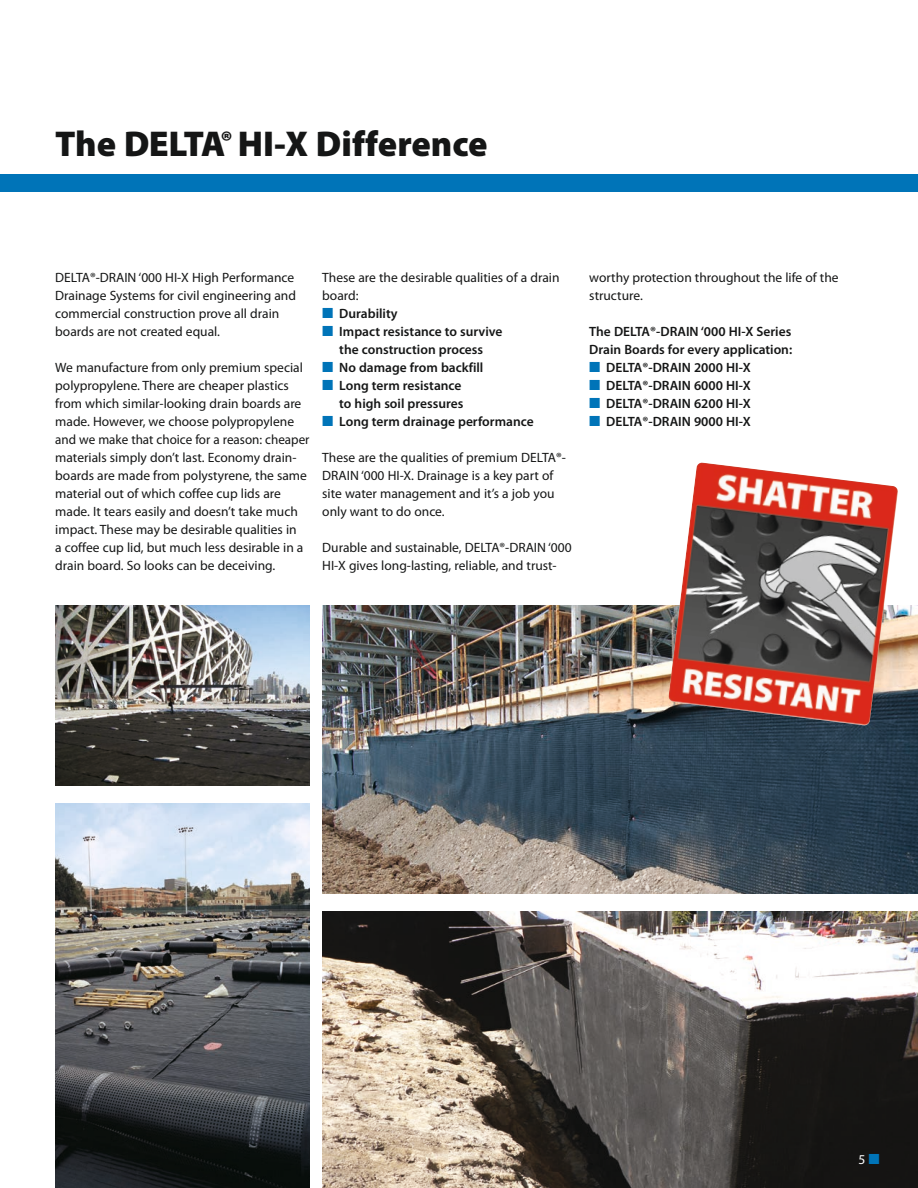
<style>
.page{position:relative;width:918px;height:1188px;background:#fff}
.page>*{position:absolute;margin:0;border:0;box-sizing:border-box;transform-origin:0 0}
.t1{font:900 36px "Myriad Pro Doerken";color:#151616}
.t2{font:13.5px/18px "Myriad Pro Doerken";color:#151616}
.t3{font:600 13.5px/18px "Myriad Pro Doerken";color:#151616;text-align:center}
.t4{font:13.5px "Myriad Pro Doerken";color:#fff}
.s1{font-family:"Delta Myriad Pro"}
.s2{color:#0074b8}
</style>
<div class="page">
<div style="left:0;top:174px;width:918px;height:18px;background:#0074b8"></div>
<img style="left:322px;top:606px;width:596px;height:288px">
<img style="left:55px;top:605px;width:255px;height:180px">
<img style="left:668px;top:463px;width:230px;height:263px">
<img style="left:322px;top:912px;width:596px;height:276px">
<img style="left:55px;top:804px;width:255px;height:384px">
<p class="t1" style="left:55px;top:120px;width:434px">The <span class="s1">DELTA®</span> HI-X Difference</p>
<p class="t2" style="left:55px;top:268px;width:242px">DELTA®-DRAIN ‘000 HI-X High Performance Drainage Systems for civil engineering and commercial construction prove all drain boards are not created equal.</p>
<p class="t2" style="left:55px;top:358px;width:256px">We manufacture from only premium special polypropylene. There are cheaper plastics from which similar-looking drain boards are made. However, we choose polypropylene and we make that choice for a reason: cheaper materials simply don’t last. Economy drain&shy;boards are made from polystyrene, the same material out of which coffee cup lids are made. It tears easily and doesn’t take much impact. These may be desirable qualities in<br>a coffee cup lid, but much less desirable in a drain board. So looks can be deceiving.</p>
<p class="t2" style="left:322px;top:268px;width:239px">These are the desirable qualities of a drain board:</p>
<p class="t3" style="left:322px;top:304px;width:77px"><span class="s2">■</span> Durability</p>
<p class="t3" style="left:322px;top:322px;width:182px"><span class="s2">■</span> Impact resistance to survive the construction process</p>
<p class="t3" style="left:322px;top:358px;width:163px"><span class="s2">■</span> No damage from backfill</p>
<p class="t3" style="left:322px;top:376px;width:143px;text-align:right"><span class="s2">■</span> Long term resistance to high soil pressures</p>
<p class="t3" style="left:322px;top:412px;width:213px"><span class="s2">■</span> Long term drainage performance</p>
<p class="t2" style="left:322px;top:448px;width:245px">These are the qualities of premium DELTA®- DRAIN ‘000 HI-X. Drainage is a key part of site water management and it’s a job you only want to do once.</p>
<p class="t2" style="left:322px;top:538px;width:251px">Durable and sustainable, DELTA®-DRAIN ‘000<br>HI-X gives long-lasting, reliable, and trust-</p>
<p class="t2" style="left:589px;top:268px;width:251px">worthy protection throughout the life of the structure.</p>
<p class="t3" style="left:589px;top:322px;width:204px;text-align:left">The DELTA®-DRAIN ‘000 HI-X Series<br>Drain Boards for every application:</p>
<p class="t3" style="left:589px;top:358px;width:163px"><span class="s2">■</span> DELTA®-DRAIN 2000 HI-X</p>
<p class="t3" style="left:589px;top:376px;width:163px"><span class="s2">■</span> DELTA®-DRAIN 6000 HI-X</p>
<p class="t3" style="left:589px;top:394px;width:163px"><span class="s2">■</span> DELTA®-DRAIN 6200 HI-X</p>
<p class="t3" style="left:589px;top:412px;width:163px"><span class="s2">■</span> DELTA®-DRAIN 9000 HI-X</p>
<p class="t4" style="left:858px;top:1151px;width:23px">5<span class="s2">■</span></p>
</div>
